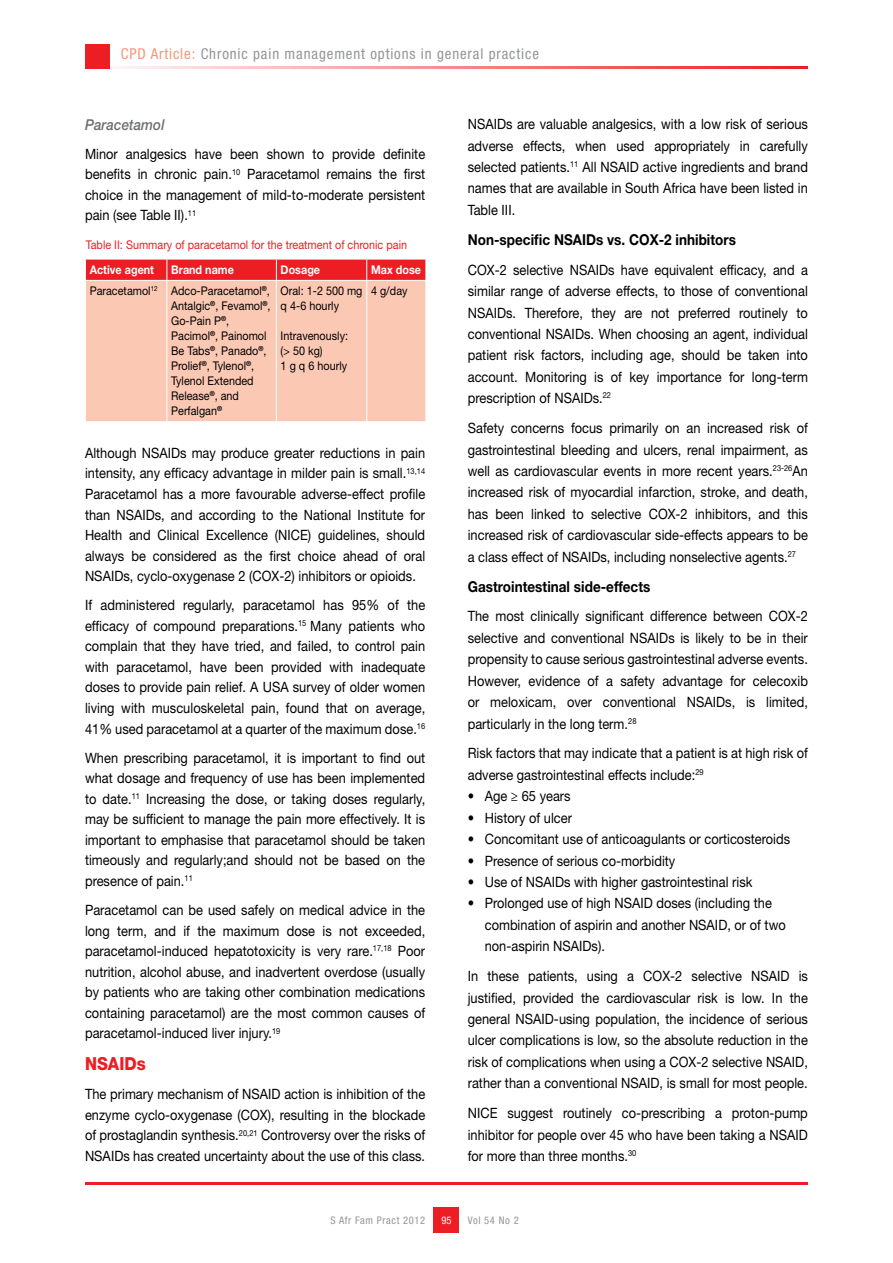
<style>
.page{position:relative;width:893px;height:1263px;background:#fff}
.page>*{position:absolute;margin:0;border:0;box-sizing:border-box;transform-origin:0 0}
.t1{font:800 18px "Helvetica Neue LT Std";color:#ed1d24;scale:.9 1}
.t2{font:700 15px "Helvetica Neue LT Std";color:#000;scale:.9 1}
.t3{font:condensed 15px "Helvetica Neue LT Std";letter-spacing:.06em;color:#939598}
.t4{font:italic 500 15px "Helvetica Neue LT Std";color:#6d6e71;scale:.9 1}
.t5{font:14.25px/21.5px "Helvetica Neue LT Std";color:#000;text-align:justify;scale:.9 1}
.t6{font:12px/15px "Helvetica Neue LT Std";color:#000;scale:.9 1}
.t7{font:12px "Helvetica Neue LT Std";color:#ed1d24;scale:.9 1}
.t8{font:700 12px "Helvetica Neue LT Std";color:#fff;scale:.9 1}
.t9{font:condensed 10.5px "Helvetica Neue LT Std";letter-spacing:.06em;color:#939598}
.t10{font:condensed 10.5px "Helvetica Neue LT Std";color:#fff}
.s1{color:#f79679}
</style>
<div class="page">
<hr style="left:85px;top:66px;width:723px;height:2px;background:#ed1d24">
<div style="left:85px;top:44px;width:24px;height:24px;background:#ed1d24"></div>
<div style="left:434px;top:1208px;width:25px;height:25px;background:#ed1d24"></div>
<hr style="left:85px;top:1182px;width:723px;height:2px;background:#ed1d24">
<div style="left:86px;top:281px;width:340px;height:140px;background:#fbc8b4"></div>
<svg style="left:85px;top:259px;width:341px;height:21px;background:#ed272d"></svg>
<hr style="left:167px;top:281px;width:1px;height:140px;background:#fff">
<hr style="left:276px;top:281px;width:1px;height:140px;background:#fff">
<hr style="left:366px;top:281px;width:1px;height:140px;background:#fff">
<p class="t3" style="left:121px;top:45px;width:420px"><span class="s1">CPD Article:</span> Chronic pain management options in general practice</p>
<p class="t4" style="left:85px;top:116px;width:90px">Paracetamol</p>
<p class="t5" style="left:85px;top:143px;width:379px;line-height:20.5px">Minor analgesics have been shown to provide definite benefits in chronic pain.<sup>10</sup> Paracetamol remains the first choice in the management of mild-to-moderate persistent pain (see Table II).<sup>11</sup></p>
<p class="t7" style="left:86px;top:237px;width:358px">Table II: Summary of paracetamol for the treatment of chronic pain</p>
<p class="t8" style="left:90px;top:262px;width:73px">Active agent</p>
<p class="t8" style="left:171px;top:262px;width:71px">Brand name</p>
<p class="t8" style="left:281px;top:262px;width:45px">Dosage</p>
<p class="t8" style="left:371px;top:262px;width:57px">Max dose</p>
<p class="t6" style="left:171px;top:283px;width:112px;text-indent:-81px">Paracetamol<sup>12</sup> Adco-Paracetamol<sup>®</sup>,<br>Antalgic<sup>®</sup>, Fevamol<sup>®</sup>,<br>Go-Pain P<sup>®</sup>,<br>Pacimol<sup>®</sup>, Painomol<br>Be Tabs<sup>®</sup>, Panado<sup>®</sup>,<br>Prolief<sup>®</sup>, Tylenol<sup>®</sup>,<br>Tylenol Extended<br>Release<sup>®</sup>, and<br>Perfalgan<sup>®</sup></p>
<p class="t6" style="left:281px;top:283px;width:92px">Oral: 1-2 500 mg q 4-6 hourly</p>
<p class="t6" style="left:371px;top:283px;width:42px">4 g/day</p>
<p class="t6" style="left:281px;top:328px;width:76px">Intravenously: (&gt; 50 kg)<br>1 g q 6 hourly</p>
<p class="t5" style="left:85px;top:442px;width:380px;line-height:20.5px">Although NSAIDs may produce greater reductions in pain intensity, any efficacy advantage in milder pain is small.<sup>13,14<br></sup>Paracetamol has a more favourable adverse-effect profile than NSAIDs, and according to the National Institute for Health and Clinical Excellence (NICE) guidelines, should always be considered as the first choice ahead of oral NSAIDs, cyclo-oxygenase 2 (COX-2) inhibitors or opioids.</p>
<p class="t5" style="left:85px;top:595px;width:379px;line-height:20.5px">If administered regularly, paracetamol has 95% of the efficacy of compound preparations.<sup>15</sup> Many patients who complain that they have tried, and failed, to control pain with paracetamol, have been provided with inadequate doses to provide pain relief. A USA survey of older women living with musculoskeletal pain, found that on average, 41% used paracetamol at a quarter of the maximum dose.<sup>16</sup></p>
<p class="t5" style="left:85px;top:747px;width:379px;line-height:20.5px">When prescribing paracetamol, it is important to find out what dosage and frequency of use has been implemented to date.<sup>11</sup> Increasing the dose, or taking doses regularly, may be sufficient to manage the pain more effectively. It is important to emphasise that paracetamol should be taken timeously and regularly;and should not be based on the presence of pain.<sup>11</sup></p>
<p class="t5" style="left:85px;top:899px;width:379px;line-height:20.5px">Paracetamol can be used safely on medical advice in the long term, and if the maximum dose is not exceeded, paracetamol-induced hepatotoxicity is very rare.<sup>17,18</sup> Poor nutrition, alcohol abuse, and inadvertent overdose (usually by patients who are taking other combination medications containing paracetamol) are the most common causes of paracetamol-induced liver injury.<sup>19</sup></p>
<p class="t1" style="left:85px;top:1053px;width:69px">NSAIDs</p>
<p class="t5" style="left:85px;top:1084px;width:379px;line-height:20.5px">The primary mechanism of NSAID action is inhibition of the enzyme cyclo-oxygenase (COX), resulting in the blockade of prostaglandin synthesis.<sup>20,21</sup> Controversy over the risks of NSAIDs has created uncertainty about the use of this class.</p>
<p class="t5" style="left:468px;top:113px;width:380px">NSAIDs are valuable analgesics, with a low risk of serious adverse effects, when used appropriately in carefully selected patients.<sup>11</sup> All NSAID active ingredients and brand names that are available in South Africa have been listed in Table III.</p>
<p class="t2" style="left:468px;top:230px;width:300px">Non-specific NSAIDs vs. COX-2 inhibitors</p>
<p class="t5" style="left:468px;top:259px;width:379px">COX-2 selective NSAIDs have equivalent efficacy, and a similar range of adverse effects, to those of conventional NSAIDs. Therefore, they are not preferred routinely to conventional NSAIDs. When choosing an agent, individual patient risk factors, including age, should be taken into account. Monitoring is of key importance for long-term prescription of NSAIDs.<sup>22</sup></p>
<p class="t5" style="left:468px;top:417px;width:379px">Safety concerns focus primarily on an increased risk of gastrointestinal bleeding and ulcers, renal impairment, as well as cardiovascular events in more recent years.<sup>23-26</sup>An increased risk of myocardial infarction, stroke, and death, has been linked to selective COX-2 inhibitors, and this increased risk of cardiovascular side-effects appears to be a class effect of NSAIDs, including nonselective agents.<sup>27</sup></p>
<p class="t2" style="left:468px;top:577px;width:204px">Gastrointestinal side-effects</p>
<p class="t5" style="left:468px;top:605px;width:379px">The most clinically significant difference between COX-2 selective and conventional NSAIDs is likely to be in their propensity to cause serious gastrointestinal adverse events.<br>However, evidence of a safety advantage for celecoxib or meloxicam, over conventional NSAIDs, is limited, particularly in the long term.<sup>28</sup></p>
<p class="t5" style="left:468px;top:742px;width:379px">Risk factors that may indicate that a patient is at high risk of adverse gastrointestinal effects include:<sup>29</sup></p>
<p class="t5" style="left:468px;top:785px;width:116px">• Age ≥ 65 years</p>
<p class="t5" style="left:468px;top:807px;width:117px">• History of ulcer</p>
<p class="t5" style="left:468px;top:828px;width:360px">• Concomitant use of anticoagulants or corticosteroids</p>
<p class="t5" style="left:468px;top:849px;width:232px">• Presence of serious co-morbidity</p>
<p class="t5" style="left:468px;top:871px;width:318px">• Use of NSAIDs with higher gastrointestinal risk</p>
<p class="t5" style="left:485px;top:892px;width:336px;text-align:left;text-indent:-17px">• Prolonged use of high NSAID doses (including the combination of aspirin and another NSAID, or of two non-aspirin NSAIDs).</p>
<p class="t5" style="left:468px;top:965px;width:379px">In these patients, using a COX-2 selective NSAID is justified, provided the cardiovascular risk is low. In the general NSAID-using population, the incidence of serious ulcer complications is low, so the absolute reduction in the risk of complications when using a COX-2 selective NSAID, rather than a conventional NSAID, is small for most people.</p>
<p class="t5" style="left:468px;top:1102px;width:379px">NICE suggest routinely co-prescribing a proton-pump inhibitor for people over 45 who have been taking a NSAID for more than three months.<sup>30</sup></p>
<p class="t9" style="left:330px;top:1214px;width:96px">S Afr Fam Pract 2012</p>
<p class="t10" style="left:441px;top:1214px;width:12px">95</p>
<p class="t9" style="left:468px;top:1214px;width:52px">Vol 54 No 2</p>
</div>
